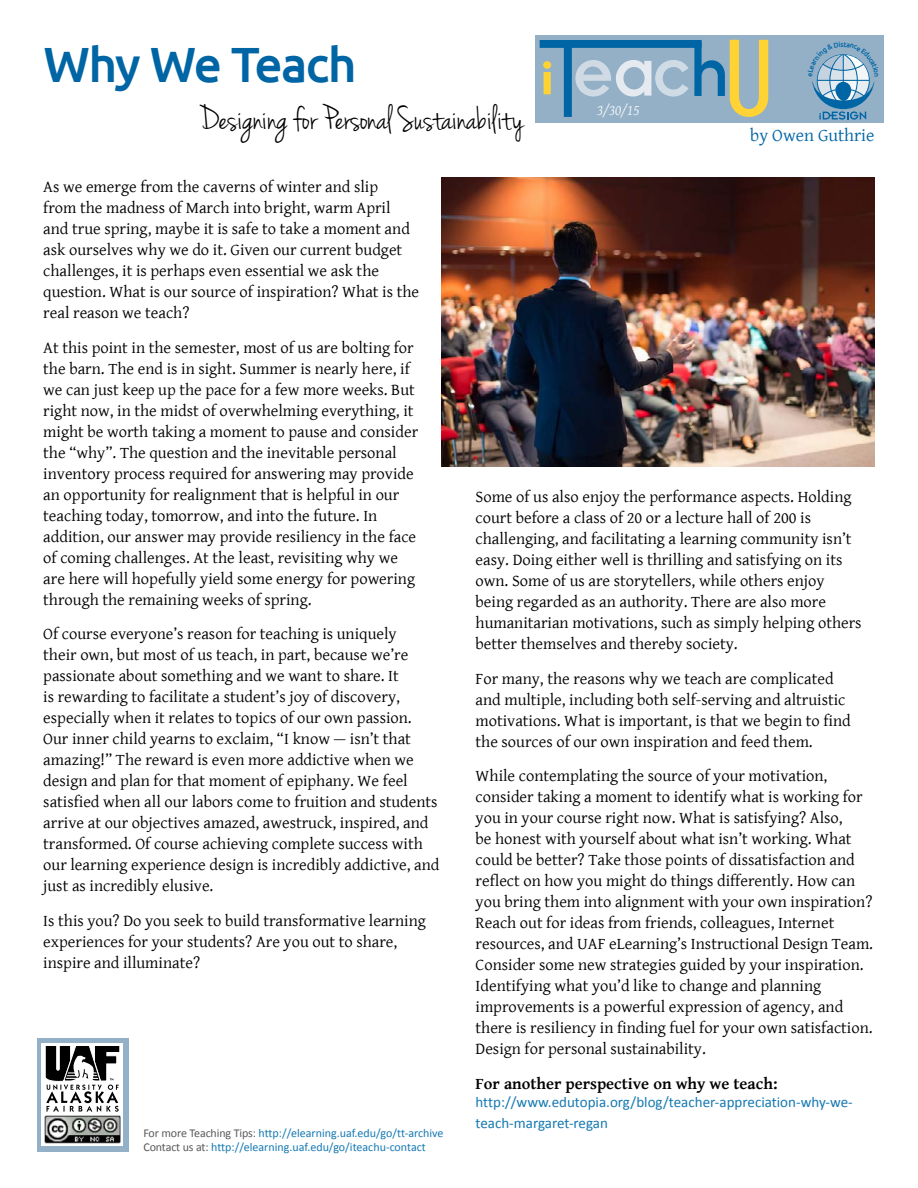
<style>
.page{position:relative;width:918px;height:1188px;background:#fff}
.page>*{position:absolute;margin:0;border:0;box-sizing:border-box;transform-origin:0 0}
.t1{font:500 49.5px "Ubuntu";letter-spacing:-.035em;color:#0065a4}
.t2{font:36px "Jenna Sue";color:#000}
.t3{font:18px "Gentium Basic";color:#0065a4}
.t4{font:16.5px/21px "Gentium Basic";color:#000}
.t5{font:700 16.5px "Gentium Basic";color:#000}
.t6{font:15px/21px "Calibri";color:#1579b2}
.t7{font:italic 15px "Gentium Basic";color:#f1f5f7}
.t8{font:12px/14.4px "Calibri";letter-spacing:-.005em;color:#1579b2}
.s1{color:#58595b}
</style>
<div class="page">
<div style="left:37px;top:1038px;width:91px;height:113px;background:#93b0c7"></div>
<div style="left:535px;top:35px;width:348px;height:87px;background:#93b0c7"></div>
<div style="left:42px;top:1043px;width:81px;height:103px;background:#fff"></div>
<svg style="left:45px;top:1047px;width:75px;height:65px"></svg>
<img style="left:44px;top:1116px;width:77px;height:28px">
<svg style="left:540px;top:40px;width:228px;height:77px"></svg>
<img style="left:442px;top:178px;width:432px;height:288px">
<svg style="left:812px;top:54px;width:63px;height:66px"></svg>
<h1 class="t1" style="left:44px;top:33px;width:315px">Why We Teach</h1>
<h2 class="t2" style="left:199px;top:98px;width:327px">Designing for Personal Sustainability</h2>
<p class="t7" style="left:597px;top:99px;width:44px">3/30/15</p>
<p class="t3" style="left:750px;top:122px;width:126px">by Owen Guthrie</p>
<p class="t4" style="left:43px;top:176px;width:377px">As we emerge from the caverns of winter and slip<br>from the madness of March into bright, warm April and true spring, maybe it is safe to take a moment and ask ourselves why we do it. Given our current budget challenges, it is perhaps even essential we ask the question. What is our source of inspiration? What is the real reason we teach?</p>
<p class="t4" style="left:43px;top:336px;width:376px">At this point in the semester, most of us are bolting for the barn. The end is in sight. Summer is nearly here, if we can just keep up the pace for a few more weeks. But right now, in the midst of overwhelming everything, it might be worth taking a moment to pause and consider the “why”. The question and the inevitable personal inventory process required for answering may provide an opportunity for realignment that is helpful in our teaching today, tomorrow, and into the future. In addition, our answer may provide resiliency in the face of coming challenges. At the least, revisiting why we are here will hopefully yield some energy for powering through the remaining weeks of spring.</p>
<p class="t4" style="left:43px;top:623px;width:398px">Of course everyone’s reason for teaching is uniquely<br>their own, but most of us teach, in part, because we’re passionate about something and we want to share. It<br>is rewarding to facilitate a student’s joy of discovery, especially when it relates to topics of our own passion.<br>Our inner child yearns to exclaim, “I know — isn’t that amazing!” The reward is even more addictive when we design and plan for that moment of epiphany. We feel satisfied when all our labors come to fruition and students arrive at our objectives amazed, awestruck, inspired, and transformed. Of course achieving complete success with our learning experience design is incredibly addictive, and just as incredibly elusive.</p>
<p class="t4" style="left:43px;top:909px;width:384px">Is this you? Do you seek to build transformative learning experiences for your students? Are you out to share, inspire and illuminate?</p>
<p class="t8" style="left:143px;top:1126px;width:302px"><span class="s1">For more Teaching Tips:</span> http://elearning.uaf.edu/go/tt-archive<br><span class="s1">Contact us at:</span> http://elearning.uaf.edu/go/iteachu-contact</p>
<p class="t4" style="left:476px;top:486px;width:388px">Some of us also enjoy the performance aspects. Holding court before a class of 20 or a lecture hall of 200 is challenging, and facilitating a learning community isn’t easy. Doing either well is thrilling and satisfying on its own. Some of us are storytellers, while others enjoy being regarded as an authority. There are also more humanitarian motivations, such as simply helping others better themselves and thereby society.</p>
<p class="t4" style="left:476px;top:667px;width:377px">For many, the reasons why we teach are complicated and multiple, including both self-serving and altruistic motivations. What is important, is that we begin to find the sources of our own inspiration and feed them.</p>
<p class="t4" style="left:476px;top:765px;width:399px">While contemplating the source of your motivation, consider taking a moment to identify what is working for you in your course right now. What is satisfying? Also,<br>be honest with yourself about what isn’t working. What could be better? Take those points of dissatisfaction and reflect on how you might do things differently. How can you bring them into alignment with your own inspiration?<br>Reach out for ideas from friends, colleagues, Internet resources, and UAF eLearning’s Instructional Design Team.<br>Consider some new strategies guided by your inspiration.<br>Identifying what you’d like to change and planning improvements is a powerful expression of agency, and there is resiliency in finding fuel for your own satisfaction.<br>Design for personal sustainability.</p>
<p class="t5" style="left:476px;top:1071px;width:303px">For another perspective on why we teach:</p>
<p class="t6" style="left:476px;top:1091px;width:379px">http://www.edutopia.org/blog/teacher-appreciation-why-we&shy;teach-margaret-regan</p>
</div>
